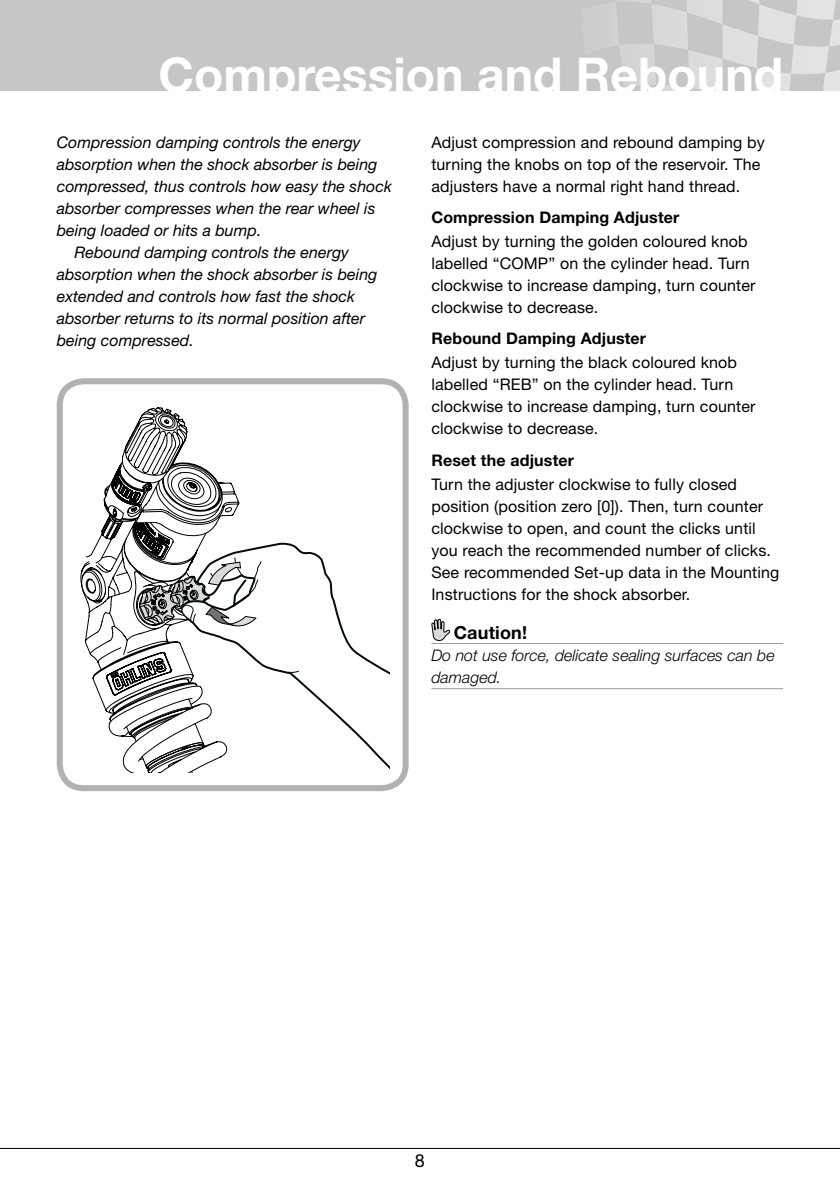
<style>
.page{position:relative;width:840px;height:1191px;background:#fff}
.page>*{position:absolute;margin:0;border:0;box-sizing:border-box;transform-origin:0 0}
.t1{font:700 48px "Helvetica Neue LT Std";color:#fff}
.t2{font:700 18px "Helvetica Neue LT Std";letter-spacing:.01em;color:#000}
.t3{font:16px/22px "Helvetica Neue LT Std";letter-spacing:.01em;color:#000}
.t4{font:italic 16px "Helvetica Neue LT Std";color:#000}
.t5{font:700 16px "Helvetica Neue LT Std";letter-spacing:.01em;color:#000}
.t6{font:italic 300 16px/22px "Helvetica Neue LT Std";color:#000}
</style>
<div class="page">
<hr style="left:0;top:1148px;width:839px;height:1px;background:#000">
<div style="left:0;top:0;width:839px;height:91px;background:#c5c6c8"></div>
<svg style="left:613px;top:0;width:226px;height:91px"></svg>
<hr style="left:431px;top:643px;width:351px;height:1px;background:#9c9d9f">
<hr style="left:431px;top:688px;width:351px;height:1px;background:#9c9d9f">
<svg style="left:431px;top:619px;width:19px;height:22px"></svg>
<svg style="left:262px;top:542px;width:127px;height:227px"></svg>
<svg style="left:287px;top:669px;width:13px;height:4px"></svg>
<svg style="left:81px;top:407px;width:181px;height:365px"></svg>
<div style="left:57px;top:378px;width:351px;height:413px;border:6px solid #b1b2b4;border-radius:24px"></div>
<h1 class="t1" style="left:158px;top:46px;width:625px">Compression and Rebound</h1>
<p class="t4" style="left:57px;top:132px;width:305px">Compression damping controls the energy</p>
<p class="t4" style="left:57px;top:154px;width:322px">absorption when the shock absorber is being</p>
<p class="t4" style="left:57px;top:176px;width:336px">compressed, thus controls how easy the shock</p>
<p class="t4" style="left:57px;top:198px;width:320px">absorber compresses when the rear wheel is</p>
<p class="t4" style="left:57px;top:220px;width:206px">being loaded or hits a bump.</p>
<p class="t4" style="left:74px;top:242px;width:276px">Rebound damping controls the energy</p>
<p class="t4" style="left:57px;top:264px;width:322px">absorption when the shock absorber is being</p>
<p class="t4" style="left:57px;top:286px;width:299px">extended and controls how fast the shock</p>
<p class="t4" style="left:57px;top:308px;width:310px">absorber returns to its normal position after</p>
<p class="t4" style="left:57px;top:330px;width:138px">being compressed.</p>
<p class="t3" style="left:431px;top:131px;width:335px">Adjust compression and rebound damping by turning the knobs on top of the reservoir. The adjusters have a normal right hand thread.</p>
<p class="t5" style="left:431px;top:207px;width:249px">Compression Damping Adjuster</p>
<p class="t3" style="left:431px;top:230px;width:325px">Adjust by turning the golden coloured knob labelled “COMP” on the cylinder head. Turn clockwise to increase damping, turn counter clockwise to decrease.</p>
<p class="t5" style="left:431px;top:329px;width:216px">Rebound Damping Adjuster</p>
<p class="t3" style="left:431px;top:351px;width:325px">Adjust by turning the black coloured knob labelled “REB” on the cylinder head. Turn clockwise to increase damping, turn counter clockwise to decrease.</p>
<p class="t5" style="left:431px;top:450px;width:144px">Reset the adjuster</p>
<p class="t3" style="left:431px;top:473px;width:349px">Turn the adjuster clockwise to fully closed position (position zero [0]). Then, turn counter clockwise to open, and count the clicks until you reach the recommended number of clicks.<br>See recommended Set-up data in the Mounting Instructions for the shock absorber.</p>
<p class="t2" style="left:453px;top:621px;width:75px">Caution!</p>
<p class="t6" style="left:431px;top:644px;width:344px">Do not use force, delicate sealing surfaces can be damaged.</p>
</div>
